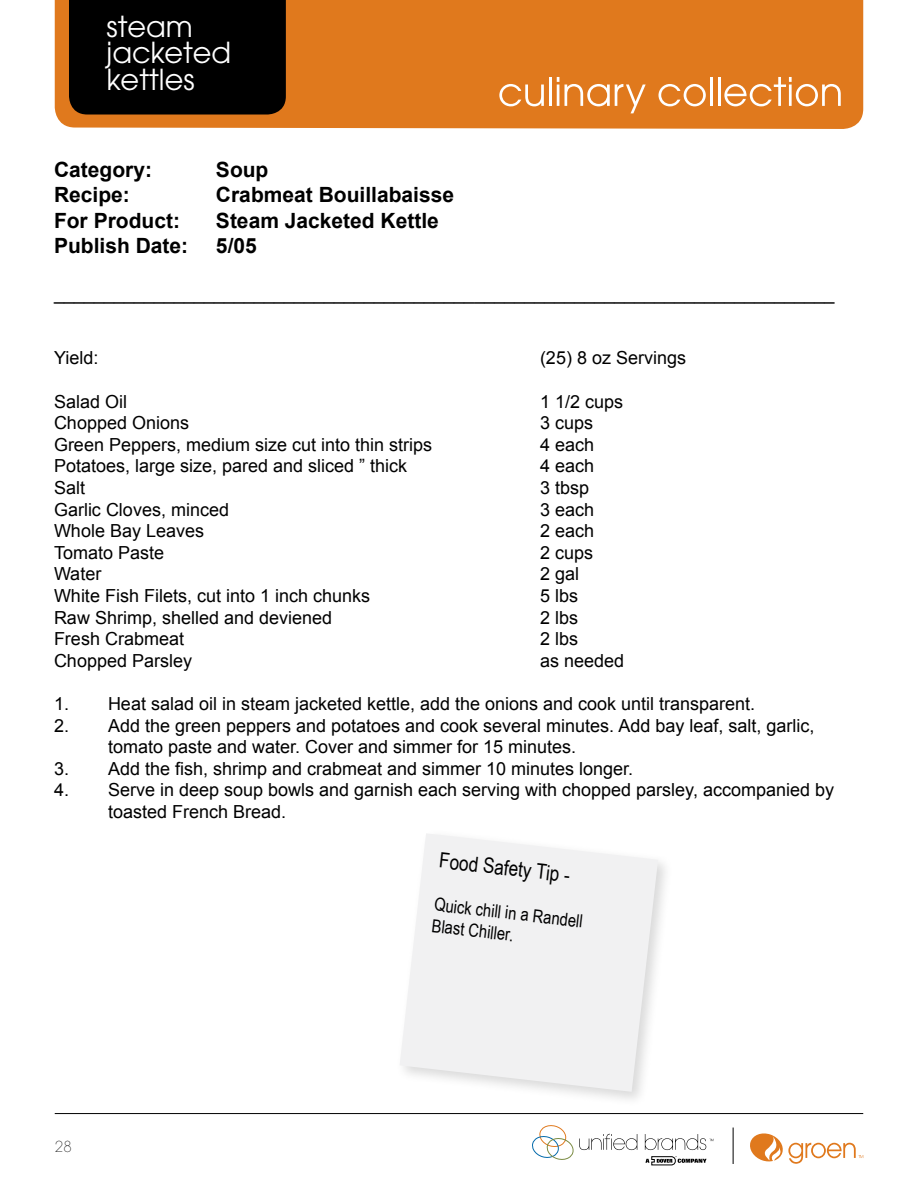
<style>
.page{position:relative;width:918px;height:1188px;background:#fff}
.page>*{position:absolute;margin:0;border:0;box-sizing:border-box;transform-origin:0 0}
.t1{font:28.8px/26.7px "Avant Garde";color:#fff}
.t2{font:700 21px "Arial";color:#000}
.t3{font:21px "Arial Narrow";color:#000}
.t4{font:18px/21.6px "Arial";color:#000}
.t5{font:18px/21.8px "Arial Narrow";color:#000}
.t6{font:200 15px "Avant Garde";color:#000}
</style>
<div class="page">
<div style="left:55px;top:0;width:808px;height:129px;background:#e0791d"></div>
<hr style="left:55px;top:1113px;width:808px;height:1px;background:#000">
<svg style="left:499px;top:84px;width:45px;height:22px"></svg>
<hr style="left:549px;top:77px;width:3px;height:29px;background:#fff">
<hr style="left:557px;top:85px;width:2px;height:21px;background:#fff">
<svg style="left:565px;top:84px;width:81px;height:29px"></svg>
<svg style="left:658px;top:84px;width:48px;height:22px"></svg>
<hr style="left:710px;top:77px;width:3px;height:29px;background:#fff">
<hr style="left:718px;top:77px;width:2px;height:29px;background:#fff">
<svg style="left:724px;top:77px;width:117px;height:29px"></svg>
<hr style="left:733px;top:1128px;width:1px;height:36px;background:#000">
<div style="left:69px;top:0;width:217px;height:115px;background:#000"></div>
<svg style="left:750px;top:1133px;width:113px;height:31px"></svg>
<svg style="left:532px;top:1125px;width:105px;height:35px"></svg>
<svg style="left:645px;top:1156px;width:62px;height:10px"></svg>
<svg style="left:645px;top:1134px;width:68px;height:16px"></svg>
<svg style="left:400px;top:834px;width:258px;height:258px;fill:#f1f1f2"></svg>
<h1 class="t1" style="left:107px;top:13px;width:126px">steam jacketed kettles</h1>
<p class="t2" style="left:54px;top:156px;width:100px">Category:</p>
<p class="t2" style="left:216px;top:156px;width:54px">Soup</p>
<p class="t2" style="left:54px;top:181px;width:77px">Recipe:</p>
<p class="t2" style="left:216px;top:181px;width:240px">Crabmeat Bouillabaisse</p>
<p class="t2" style="left:54px;top:206px;width:127px">For Product:</p>
<p class="t2" style="left:216px;top:206px;width:224px">Steam Jacketed Kettle</p>
<p class="t2" style="left:54px;top:232px;width:136px">Publish Date:</p>
<p class="t2" style="left:216px;top:232px;width:42px">5/05</p>
<p class="t4" style="left:54px;top:283px;width:782px">______________________________________________________________________________</p>
<p class="t4" style="left:54px;top:348px;width:46px">Yield:</p>
<p class="t4" style="left:540px;top:348px;width:148px">(25) 8 oz Servings</p>
<p class="t4" style="left:54px;top:391px;width:75px">Salad Oil</p>
<p class="t4" style="left:540px;top:391px;width:85px">1 1/2 cups</p>
<p class="t4" style="left:54px;top:412px;width:137px">Chopped Onions</p>
<p class="t4" style="left:540px;top:412px;width:55px">3 cups</p>
<p class="t4" style="left:54px;top:434px;width:380px">Green Peppers, medium size cut into thin strips</p>
<p class="t4" style="left:540px;top:434px;width:56px">4 each</p>
<p class="t4" style="left:54px;top:456px;width:355px">Potatoes, large size, pared and sliced ” thick</p>
<p class="t4" style="left:540px;top:456px;width:56px">4 each</p>
<p class="t4" style="left:54px;top:477px;width:33px">Salt</p>
<p class="t4" style="left:540px;top:477px;width:51px">3 tbsp</p>
<p class="t4" style="left:54px;top:499px;width:177px">Garlic Cloves, minced</p>
<p class="t4" style="left:540px;top:499px;width:56px">3 each</p>
<p class="t4" style="left:54px;top:520px;width:152px">Whole Bay Leaves</p>
<p class="t4" style="left:540px;top:520px;width:56px">2 each</p>
<p class="t4" style="left:54px;top:542px;width:112px">Tomato Paste</p>
<p class="t4" style="left:540px;top:542px;width:55px">2 cups</p>
<p class="t4" style="left:54px;top:564px;width:49px">Water</p>
<p class="t4" style="left:540px;top:564px;width:41px">2 gal</p>
<p class="t4" style="left:54px;top:585px;width:318px">White Fish Filets, cut into 1 inch chunks</p>
<p class="t4" style="left:540px;top:585px;width:40px">5 lbs</p>
<p class="t4" style="left:54px;top:607px;width:280px">Raw Shrimp, shelled and deviened</p>
<p class="t4" style="left:540px;top:607px;width:40px">2 lbs</p>
<p class="t4" style="left:54px;top:628px;width:132px">Fresh Crabmeat</p>
<p class="t4" style="left:540px;top:628px;width:40px">2 lbs</p>
<p class="t4" style="left:54px;top:650px;width:140px">Chopped Parsley</p>
<p class="t4" style="left:540px;top:650px;width:86px">as needed</p>
<p class="t4" style="left:54px;top:693px;width:703px">1. Heat salad oil in steam jacketed kettle, add the onions and cook until transparent.</p>
<p class="t4" style="left:108px;top:715px;width:708px;text-indent:-54px">2. Add the green peppers and potatoes and cook several minutes. Add bay leaf, salt, garlic, tomato paste and water. Cover and simmer for 15 minutes.</p>
<p class="t4" style="left:54px;top:758px;width:581px">3. Add the fish, shrimp and crabmeat and simmer 10 minutes longer.</p>
<p class="t4" style="left:108px;top:780px;width:728px;text-indent:-54px">4. Serve in deep soup bowls and garnish each serving with chopped parsley, accompanied by toasted French Bread.</p>
<p class="t3" style="left:441px;top:848px;width:133px;rotate:7deg">Food Safety Tip -</p>
<p class="t5" style="left:436px;top:893px;width:151px;rotate:7deg">Quick chill in a Randell<br>Blast Chiller.</p>
<p class="t6" style="left:55px;top:1138px;width:19px">28</p>
</div>
